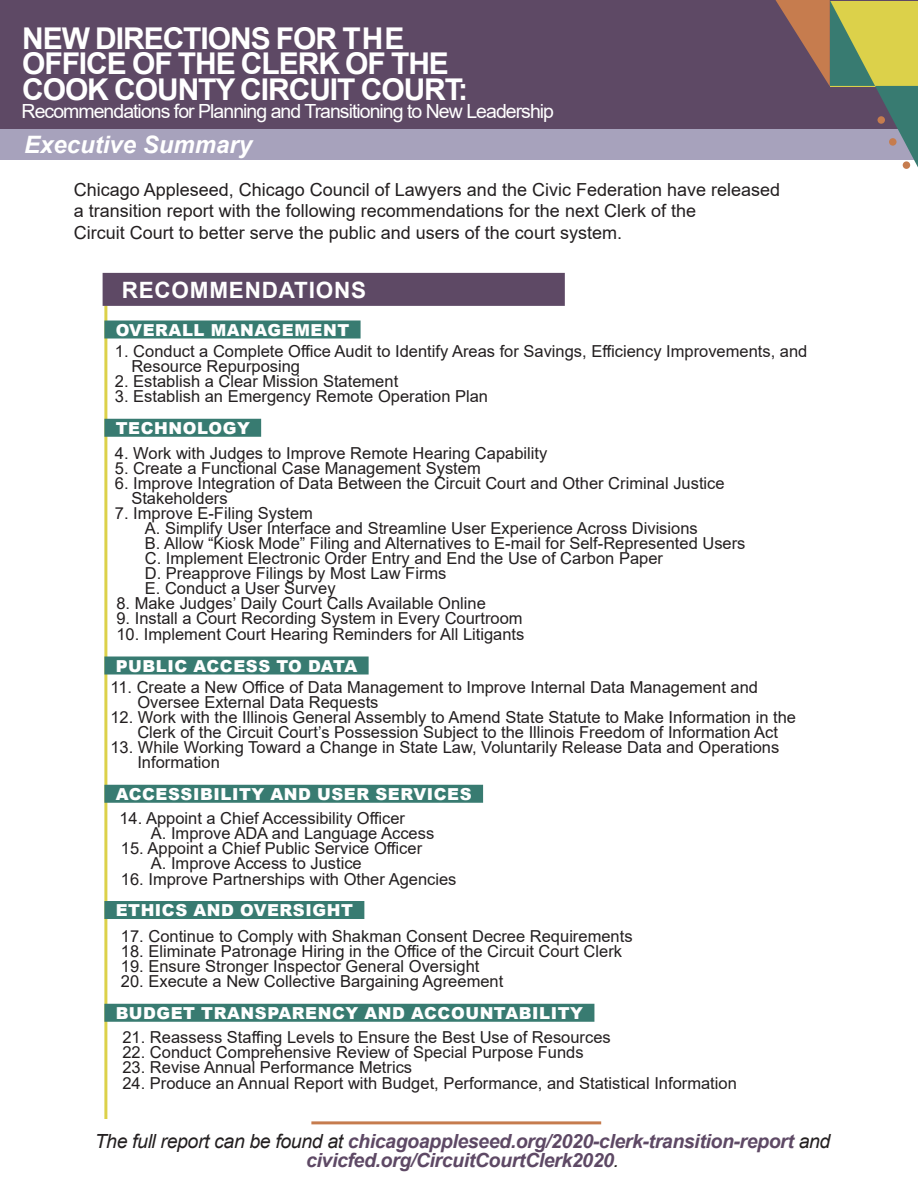
<style>
.page{position:relative;width:918px;height:1188px;background:#fff}
.page>*{position:absolute;margin:0;border:0;box-sizing:border-box;transform-origin:0 0}
.Section_Head{font:700 30px "Arial";letter-spacing:-.035em;color:#fff}
.t1{font:italic 700 24px "Arial";color:#fff}
.t2{font:700 22.5px "Arial";letter-spacing:.035em;color:#fff}
.t3{font:italic 700 19.5px "Arial";letter-spacing:-.02em;color:#5e4965}
.Section_Head-2{font:19.5px "Arial";letter-spacing:-.05em;color:#fff}
.t4{font:18px/21.6px "Arial";color:#231f20}
.t5{font:16.5px/15px "Arial";color:#231f20}
.t6{font:900 16.5px "Arial";letter-spacing:.035em;color:#fff}
.s1{font-weight:400;color:#231f20}
</style>
<div class="page">
<hr style="left:104px;top:305px;width:3px;height:814px;background:#dcd14a">
<div style="left:0;top:0;width:917px;height:153px;background:#5e4965"></div>
<div style="left:1px;top:130px;width:917px;height:30px;background:#a7a2bc"></div>
<svg style="left:775px;top:0;width:143px;height:167px"></svg>
<div style="left:903px;top:161px;width:7px;height:8px;background:#c67c4e;border-radius:50%"></div>
<div style="left:889px;top:138px;width:8px;height:8px;background:#c67c4e;border-radius:50%"></div>
<div style="left:878px;top:116px;width:7px;height:8px;background:#c67c4e;border-radius:50%"></div>
<div style="left:104px;top:321px;width:257px;height:18px;background:#387b71"></div>
<div style="left:104px;top:419px;width:157px;height:18px;background:#387b71"></div>
<div style="left:104px;top:657px;width:265px;height:18px;background:#387b71"></div>
<div style="left:104px;top:785px;width:379px;height:18px;background:#387b71"></div>
<div style="left:104px;top:901px;width:260px;height:18px;background:#387b71"></div>
<div style="left:104px;top:1004px;width:490px;height:18px;background:#387b71"></div>
<div style="left:103px;top:273px;width:462px;height:33px;background:#5e4965"></div>
<hr style="left:311px;top:1121px;width:290px;height:3px;background:#c67c4e">
<p class="Section_Head" style="left:22px;top:17px;width:384px">NEW DIRECTIONS FOR THE</p>
<p class="Section_Head" style="left:22px;top:43px;width:428px">OFFICE OF THE CLERK OF THE</p>
<p class="Section_Head" style="left:22px;top:68px;width:448px">COOK COUNTY CIRCUIT COURT:</p>
<p class="Section_Head-2" style="left:22px;top:98px;width:534px">Recommendations for Planning and Transitioning to New Leadership</p>
<p class="t1" style="left:24px;top:128px;width:230px">Executive Summary</p>
<p class="t4" style="left:74px;top:178px;width:708px">Chicago Appleseed, Chicago Council of Lawyers and the Civic Federation have released a transition report with the following recommendations for the next Clerk of the<br>Circuit Court to better serve the public and users of the court system.</p>
<p class="t2" style="left:122px;top:275px;width:246px">RECOMMENDATIONS</p>
<p class="t6" style="left:116px;top:318px;width:235px">OVERALL MANAGEMENT</p>
<p class="t5" style="left:131px;top:343px;width:678px;text-indent:-16px">1. Conduct a Complete Office Audit to Identify Areas for Savings, Efficiency Improvements, and<br>Resource Repurposing</p>
<p class="t5" style="left:115px;top:373px;width:285px">2. Establish a Clear Mission Statement</p>
<p class="t5" style="left:115px;top:389px;width:375px">3. Establish an Emergency Remote Operation Plan</p>
<p class="t6" style="left:116px;top:416px;width:136px">TECHNOLOGY</p>
<p class="t5" style="left:115px;top:446px;width:434px">4. Work with Judges to Improve Remote Hearing Capability</p>
<p class="t5" style="left:115px;top:461px;width:367px">5. Create a Functional Case Management System</p>
<p class="t5" style="left:131px;top:476px;width:595px;text-indent:-16px">6. Improve Integration of Data Between the Circuit Court and Other Criminal Justice<br>Stakeholders</p>
<p class="t5" style="left:115px;top:506px;width:200px">7. Improve E-Filing System</p>
<p class="t5" style="left:145px;top:521px;width:554px">A. Simplify User Interface and Streamline User Experience Across Divisions</p>
<p class="t5" style="left:145px;top:536px;width:602px">B. Allow “Kiosk Mode” Filing and Alternatives to E-mail for Self-Represented Users</p>
<p class="t5" style="left:145px;top:551px;width:520px">C. Implement Electronic Order Entry and End the Use of Carbon Paper</p>
<p class="t5" style="left:145px;top:566px;width:303px">D. Preapprove Filings by Most Law Firms</p>
<p class="t5" style="left:145px;top:581px;width:192px">E. Conduct a User Survey</p>
<p class="t5" style="left:116px;top:596px;width:371px">8. Make Judges’ Daily Court Calls Available Online</p>
<p class="t5" style="left:116px;top:611px;width:408px">9. Install a Court Recording System in Every Courtroom</p>
<p class="t5" style="left:116px;top:627px;width:410px">10. Implement Court Hearing Reminders for All Litigants</p>
<p class="t6" style="left:116px;top:654px;width:243px">PUBLIC ACCESS TO DATA</p>
<p class="t5" style="left:137px;top:679px;width:622px;text-indent:-27px">11. Create a New Office of Data Management to Improve Internal Data Management and<br>Oversee External Data Requests</p>
<p class="t5" style="left:110px;top:709px;width:687px;text-align:center">12. Work with the Illinois General Assembly to Amend State Statute to Make Information in the<br>Clerk of the Circuit Court’s Possession Subject to the Illinois Freedom of Information Act</p>
<p class="t5" style="left:137px;top:739px;width:643px;line-height:15.8px;text-indent:-27px">13. While Working Toward a Change in State Law, Voluntarily Release Data and Operations<br>Information</p>
<p class="t6" style="left:116px;top:782px;width:358px">ACCESSIBILITY AND USER SERVICES</p>
<p class="t5" style="left:119px;top:810px;width:287px">14. Appoint a Chief Accessibility Officer</p>
<p class="t5" style="left:151px;top:825px;width:285px">A. Improve ADA and Language Access</p>
<p class="t5" style="left:121px;top:840px;width:303px">15. Appoint a Chief Public Service Officer</p>
<p class="t5" style="left:151px;top:855px;width:212px">A. Improve Access to Justice</p>
<p class="t5" style="left:121px;top:871px;width:337px">16. Improve Partnerships with Other Agencies</p>
<p class="t6" style="left:116px;top:898px;width:239px">ETHICS AND OVERSIGHT</p>
<p class="t5" style="left:121px;top:928px;width:513px">17. Continue to Comply with Shakman Consent Decree Requirements</p>
<p class="t5" style="left:121px;top:943px;width:503px">18. Eliminate Patronage Hiring in the Office of the Circuit Court Clerk</p>
<p class="t5" style="left:121px;top:958px;width:360px">19. Ensure Stronger Inspector General Oversight</p>
<p class="t5" style="left:121px;top:974px;width:384px">20. Execute a New Collective Bargaining Agreement</p>
<p class="t6" style="left:116px;top:1001px;width:469px">BUDGET TRANSPARENCY AND ACCOUNTABILITY</p>
<p class="t5" style="left:122px;top:1029px;width:490px">21. Reassess Staffing Levels to Ensure the Best Use of Resources</p>
<p class="t5" style="left:122px;top:1044px;width:463px">22. Conduct Comprehensive Review of Special Purpose Funds</p>
<p class="t5" style="left:122px;top:1059px;width:291px">23. Revise Annual Performance Metrics</p>
<p class="t5" style="left:122px;top:1075px;width:616px">24. Produce an Annual Report with Budget, Performance, and Statistical Information</p>
<p class="t3" style="left:95px;top:1128px;width:737px"><span class="s1">The full report can be found at</span> chicagoappleseed.org/2020-clerk-transition-report <span class="s1">and</span></p>
<p class="t3" style="left:306px;top:1147px;width:314px">civicfed.org/CircuitCourtClerk2020<span class="s1">.</span></p>
</div>
